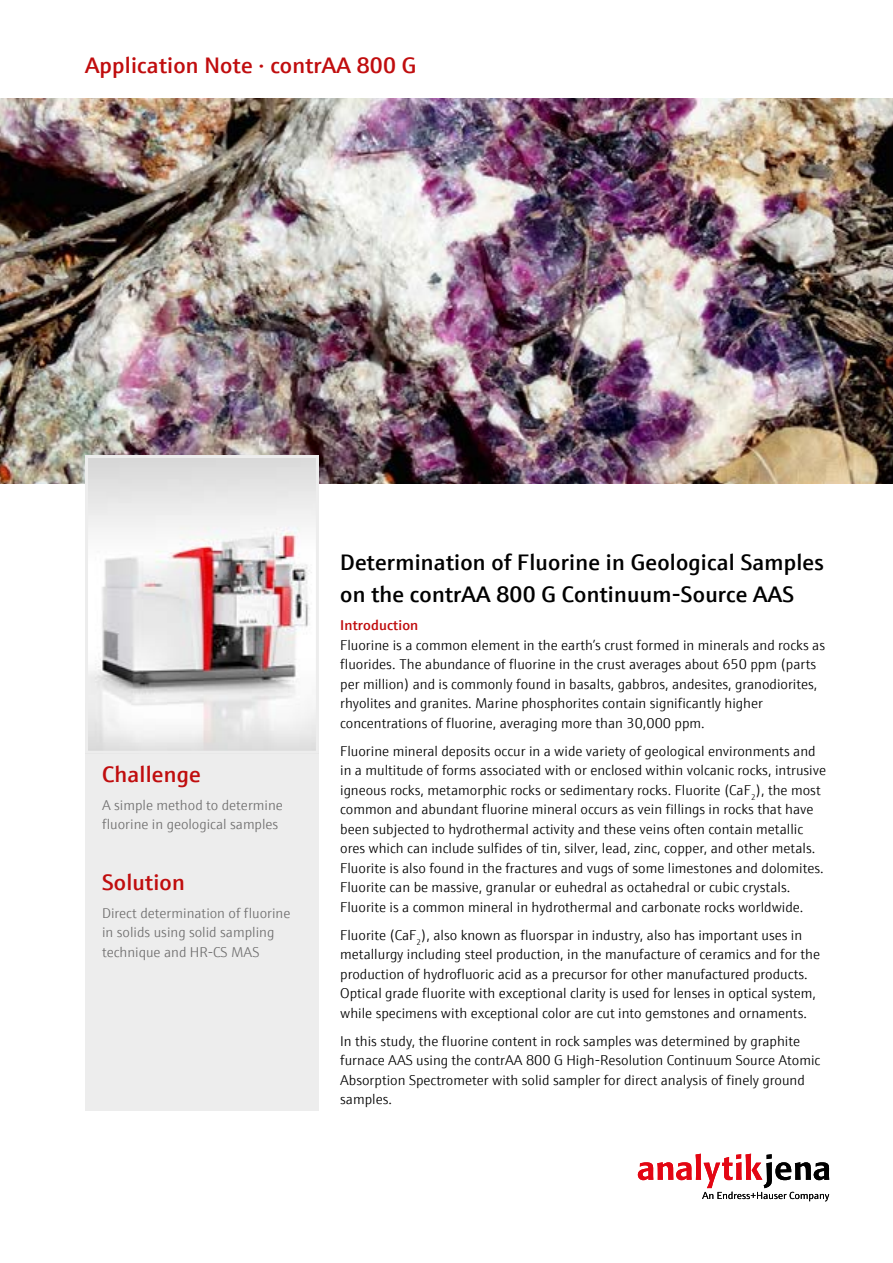
<style>
.page{position:relative;width:893px;height:1263px;background:#fff}
.page>*{position:absolute;margin:0;border:0;box-sizing:border-box;transform-origin:0 0}
.t1{font:600 22.5px/32.4px "E+H Sans";letter-spacing:.01em;color:#000}
.t2{font:600 22.5px "E+H Sans";letter-spacing:.01em;color:#c00d0e}
.t3{font:300 14.25px/19.5px "E+H Sans";color:#000}
.t4{font:300 14.25px/19.5px "E+H Sans";color:#706f6f}
.t5{font:600 14.25px "E+H Sans";letter-spacing:.01em;color:#c00d0e}
</style>
<div class="page">
<div style="left:85px;top:747px;width:234px;height:364px;background:#ededed"></div>
<img style="left:0;top:99px;width:893px;height:385px">
<img style="left:89px;top:459px;width:226px;height:291px">
<div style="left:85px;top:455px;width:234px;height:299px;border:3px solid #ededed"></div>
<svg style="left:638px;top:1154px;width:191px;height:47px"></svg>
<h1 class="t2" style="left:85px;top:48px;width:333px">Application Note · contrAA 800 G</h1>
<h1 class="t2" style="left:102px;top:757px;width:100px">Challenge</h1>
<p class="t4" style="left:102px;top:794px;width:182px">A simple method to determine fluorine in geological samples</p>
<h1 class="t2" style="left:102px;top:865px;width:84px">Solution</h1>
<p class="t4" style="left:102px;top:902px;width:190px">Direct determination of fluorine in solids using solid sampling technique and HR-CS MAS</p>
<h1 class="t1" style="left:340px;top:544px;width:485px">Determination of Fluorine in Geological Samples on the contrAA 800 G Continuum-Source AAS</h1>
<p class="t5" style="left:340px;top:614px;width:80px">Introduction</p>
<p class="t3" style="left:340px;top:634px;width:486px">Fluorine is a common element in the earth’s crust formed in minerals and rocks as fluorides. The abundance of fluorine in the crust averages about 650 ppm (parts per million) and is commonly found in basalts, gabbros, andesites, granodiorites, rhyolites and granites. Marine phosphorites contain significantly higher concentrations of fluorine, averaging more than 30,000 ppm.</p>
<p class="t3" style="left:340px;top:740px;width:487px">Fluorine mineral deposits occur in a wide variety of geological environments and in a multitude of forms associated with or enclosed within volcanic rocks, intrusive igneous rocks, metamorphic rocks or sedimentary rocks. Fluorite (CaF<sub>2</sub>), the most common and abundant fluorine mineral occurs as vein fillings in rocks that have been subjected to hydrothermal activity and these veins often contain metallic ores which can include sulfides of tin, silver, lead, zinc, copper, and other metals.<br>Fluorite is also found in the fractures and vugs of some limestones and dolomites.<br>Fluorite can be massive, granular or euhedral as octahedral or cubic crystals.<br>Fluorite is a common mineral in hydrothermal and carbonate rocks worldwide.</p>
<p class="t3" style="left:340px;top:924px;width:481px">Fluorite (CaF<sub>2</sub>), also known as fluorspar in industry, also has important uses in metallurgy including steel production, in the manufacture of ceramics and for the production of hydrofluoric acid as a precursor for other manufactured products.<br>Optical grade fluorite with exceptional clarity is used for lenses in optical system, while specimens with exceptional color are cut into gemstones and ornaments.</p>
<p class="t3" style="left:340px;top:1030px;width:482px">In this study, the fluorine content in rock samples was determined by graphite furnace AAS using the contrAA 800 G High-Resolution Continuum Source Atomic Absorption Spectrometer with solid sampler for direct analysis of finely ground samples.</p>
</div>
